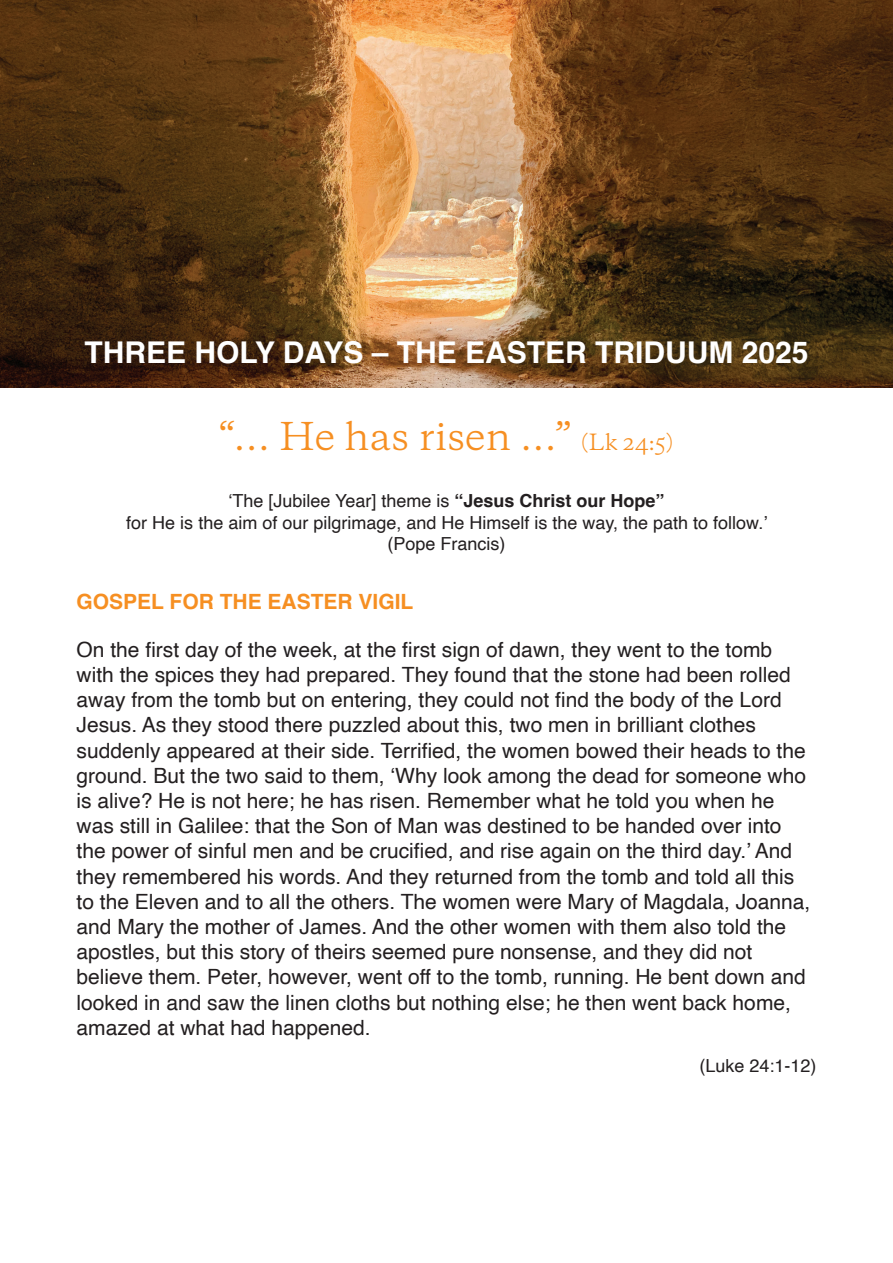
<style>
.page{position:relative;width:893px;height:1263px;background:#fff}
.page>*{position:absolute;margin:0;border:0;box-sizing:border-box;transform-origin:0 0}
.t1{font:36px "Galaxie Copernicus";color:#f68f22}
.t2{font:700 30px "Helvetica";color:#fff}
.t3{font:21px/25.2px "Helvetica";color:#231f20}
.t4{font:700 21px "Helvetica";color:#f68f22}
.t5{font:18px "Helvetica";color:#231f20}
.s1{font-size:21px}
.s2{font-weight:700}
</style>
<div class="page">
<img style="left:0;top:0;width:893px;height:387px">
<p class="t2" style="left:84px;top:334px;width:726px">THREE HOLY DAYS – THE EASTER TRIDUUM 2025</p>
<p class="t1" style="left:219px;top:412px;width:456px">“… He has risen …” <span class="s1">(Lk 24:5)</span></p>
<p class="t5" style="left:228px;top:487px;width:438px">‘The [Jubilee Year] theme is <span class="s2">“Jesus Christ our Hope”</span></p>
<p class="t5" style="left:126px;top:508px;width:642px">for He is the aim of our pilgrimage, and He Himself is the way, the path to follow.’</p>
<p class="t5" style="left:387px;top:530px;width:120px">(Pope Francis)</p>
<p class="t4" style="left:77px;top:589px;width:338px">GOSPEL FOR THE EASTER VIGIL</p>
<p class="t3" style="left:77px;top:637px;width:735px">On the first day of the week, at the first sign of dawn, they went to the tomb with the spices they had prepared. They found that the stone had been rolled away from the tomb but on entering, they could not find the body of the Lord Jesus. As they stood there puzzled about this, two men in brilliant clothes suddenly appeared at their side. Terrified, the women bowed their heads to the ground. But the two said to them, ‘Why look among the dead for someone who is alive? He is not here; he has risen. Remember what he told you when he was still in Galilee: that the Son of Man was destined to be handed over into the power of sinful men and be crucified, and rise again on the third day.’ And they remembered his words. And they returned from the tomb and told all this to the Eleven and to all the others. The women were Mary of Magdala, Joanna, and Mary the mother of James. And the other women with them also told the apostles, but this story of theirs seemed pure nonsense, and they did not believe them. Peter, however, went off to the tomb, running. He bent down and looked in and saw the linen cloths but nothing else; he then went back home, amazed at what had happened.</p>
<p class="t5" style="left:699px;top:1051px;width:119px">(Luke 24:1-12)</p>
</div>
